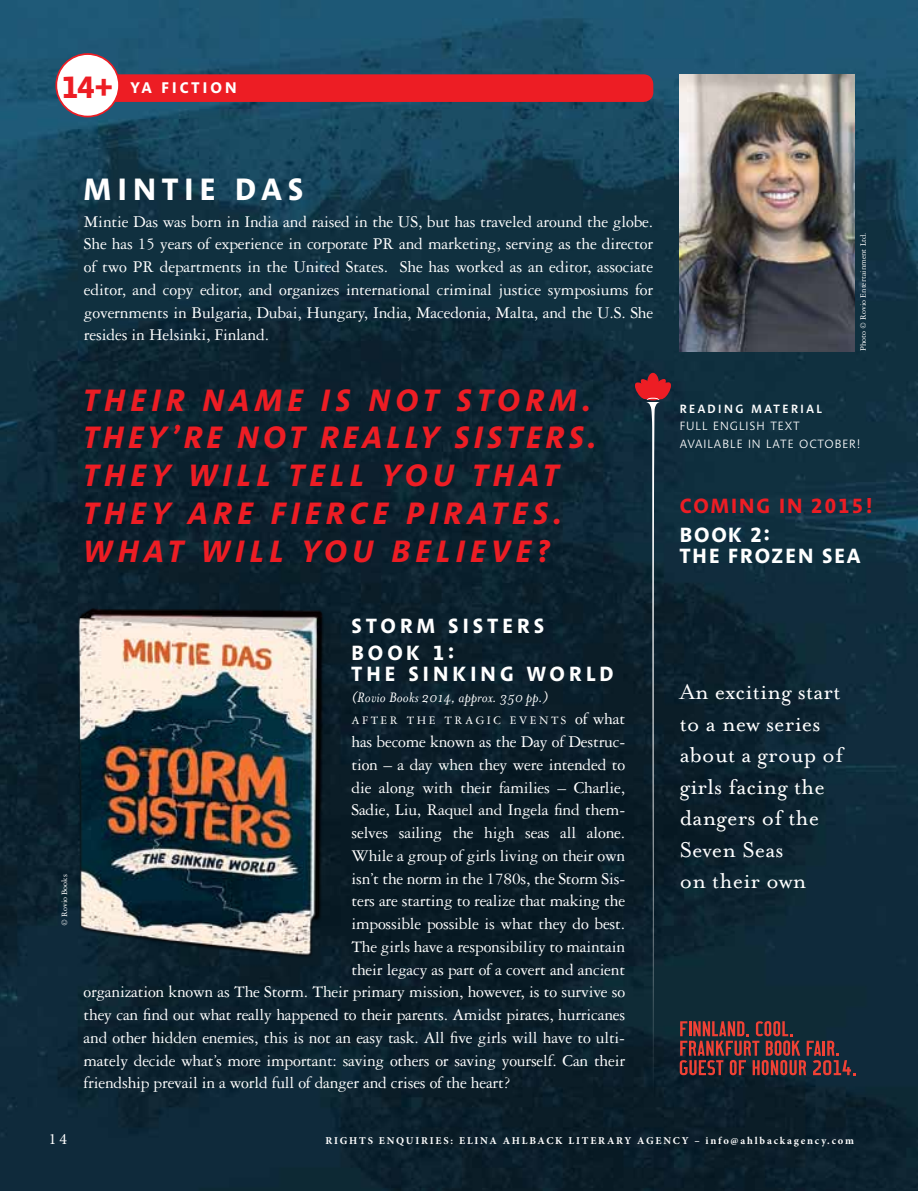
<style>
.page{position:relative;width:918px;height:1191px;background:#fff}
.page>*{position:absolute;margin:0;border:0;box-sizing:border-box;transform-origin:0 0}
.t1{font:italic 700 31.5px/37.8px "Aroma No 2 LT Pro";letter-spacing:.18em;color:#ed1d24}
.t2{font:700 31.5px "Aroma No 2 LT Pro";color:#fff}
.t3{font:24.5px/31.5px "Mrs Eaves Roman";letter-spacing:.01em;color:#fff}
.t4{font:700 21px/26.2px "Aroma No 2 LT Pro";letter-spacing:.2em;color:#fff}
.t5{font:700 21px/21px "Aroma No 2 LT Pro";letter-spacing:.1em;color:#fff}
.t6{font:700 21px "Aroma No 2 LT Pro";letter-spacing:.1em;color:#ed1d24}
.t7{font:17.5px/22.8px "Garamond 3 LT Std";letter-spacing:-.015em;color:#fff;text-align:justify}
.t8{font:italic 15.75px "Mrs Eaves";letter-spacing:.01em;color:#fff}
.t9{font:700 15.75px "Aroma No 2 LT Pro";letter-spacing:.2em;color:#fff}
.t10{font:15.75px "Minion Pro";color:#fff}
.t11{font:300 12.25px/17.5px "Aroma No 2 LT Pro";letter-spacing:.075em;color:#fff}
.t12{font:12.25px "Garamond 3 LT Std";letter-spacing:.2em;color:#fff}
.t13{font:600 12.25px "Aroma No 2 LT Pro";letter-spacing:.2em;color:#fff}
.t14{font:700 10.5px "Minion Pro";letter-spacing:.17em;color:#fff}
.t15{font:8.75px "Garamond 3 LT Std";color:#fff}
.s1{font-size:31.5px;color:#ed1d24}
.s2{font-size:17.5px}
</style>
<div class="page">
<img style="left:0;top:0;width:918px;height:1191px">
<div style="left:84px;top:74px;width:569px;height:28px;background:#ed1d24;border-radius:10px"></div>
<div style="left:56px;top:54px;width:63px;height:63px;background:#fff;border-radius:50%"></div>
<div style="left:55px;top:53px;width:65px;height:64px;border:2px solid #ed1d24;border-radius:50%"></div>
<img style="left:679px;top:74px;width:175px;height:277px">
<svg style="left:647px;top:373px;width:12px;height:14px"></svg>
<svg style="left:633px;top:378px;width:39px;height:718px;background:#172835"></svg>
<svg style="left:680px;top:1021px;width:175px;height:54px;background:#573035"></svg>
<img style="left:61px;top:598px;width:284px;height:371px">
<p class="t9" style="left:61px;top:77px;width:177px"><span class="s1">14+</span> YA FICTION</p>
<h1 class="t2" style="left:84px;top:168px;width:53px">MINTI</h1>
<h1 class="t2" style="left:200px;top:168px;width:105px">E DAS</h1>
<p class="t7" style="left:84px;top:210px;width:571px">Mintie Das was born in India and raised in the US, but has traveled around the globe.<br>She has 15 years of experience in corporate PR and marketing, serving as the director of two PR departments in the United States. She has worked as an editor, associate editor, and copy editor, and organizes international criminal justice symposiums for governments in Bulgaria, Dubai, Hungary, India, Macedonia, Malta, and the U.S. She resides in Helsinki, Finland.</p>
<h1 class="t1" style="left:84px;top:380px;width:515px">THEIR NAME IS NOT ST ORM.<br>THEY’RE NOT REALLY SISTERS.<br>THEY WILL TELL YOU THAT<br>THEY ARE FIERCE PIRATES.<br>WHAT WILL YOU BELIEVE?</h1>
<p class="t15" style="left:60px;top:926px;width:53px;rotate:-90deg">© Rovio Books</p>
<p class="t4" style="left:351px;top:612px;width:16px">STO</p>
<p class="t4" style="left:351px;top:612px;width:194px;text-indent:49px">RM SI STERS<br>BOO K 1:</p>
<p class="t4" style="left:351px;top:659px;width:71px">THE SIN</p>
<p class="t4" style="left:452px;top:659px;width:162px">KIN G WORLD</p>
<p class="t8" style="left:351px;top:688px;width:198px">(Rovio Books 2014, approx. 350 pp.)</p>
<p class="t12" style="left:351px;top:714px;width:39px">Af ter</p>
<p class="t12" style="left:407px;top:714px;width:20px">the</p>
<p class="t12" style="left:444px;top:714px;width:182px">tra gic e ve nts <span class="s2">of what</span></p>
<p class="t7" style="left:351px;top:730px;width:275px">has become known as the Day of Destruc&shy;tion – a day when they were intended to die along with their families – Charlie, Sadie, Liu, Raquel and Ingela find them&shy;selves sailing the high seas all alone.<br>While a group of girls living on their own isn’t the norm in the 1780s, the Storm Sis&shy;ters are starting to realize that making the impossible possible is what they do best.<br>The girls have a responsibility to maintain their legacy as part of a covert and ancient</p>
<p class="t7" style="left:84px;top:980px;width:543px">organization known as The Storm. Their primary mission, however, is to survive so they can find out what really happened to their parents. Amidst pirates, hurricanes and other hidden enemies, this is not an easy task. All five girls will have to ulti&shy;mately decide what’s more important: saving others or saving yourself. Can their friendship prevail in a world full of danger and crises of the heart?</p>
<p class="t15" style="left:858px;top:351px;width:120px;rotate:-90deg">Photo © Rovio Entertainment Ltd.</p>
<p class="t13" style="left:680px;top:400px;width:144px">READING MATERIAL</p>
<p class="t11" style="left:680px;top:417px;width:182px">FULL ENGLISH TEXT<br>AVAILABLE IN LATE OCTOBER!</p>
<p class="t6" style="left:680px;top:491px;width:194px">COMING IN 2015!</p>
<p class="t5" style="left:680px;top:523px;width:182px">BOOK 2:<br>THE FROZEN SEA</p>
<h2 class="t3" style="left:680px;top:676px;width:165px">An exciting start to a new series about a group of girls facing the dangers of the<br>Seven Seas<br>on their own</h2>
<p class="t10" style="left:49px;top:1128px;width:20px">14</p>
<p class="t14" style="left:325px;top:1133px;width:530px">RIGHTS ENQUIRIES: ELINA AHLBACK LITERARY AGENCY – info@ahlbackagency.com</p>
</div>
